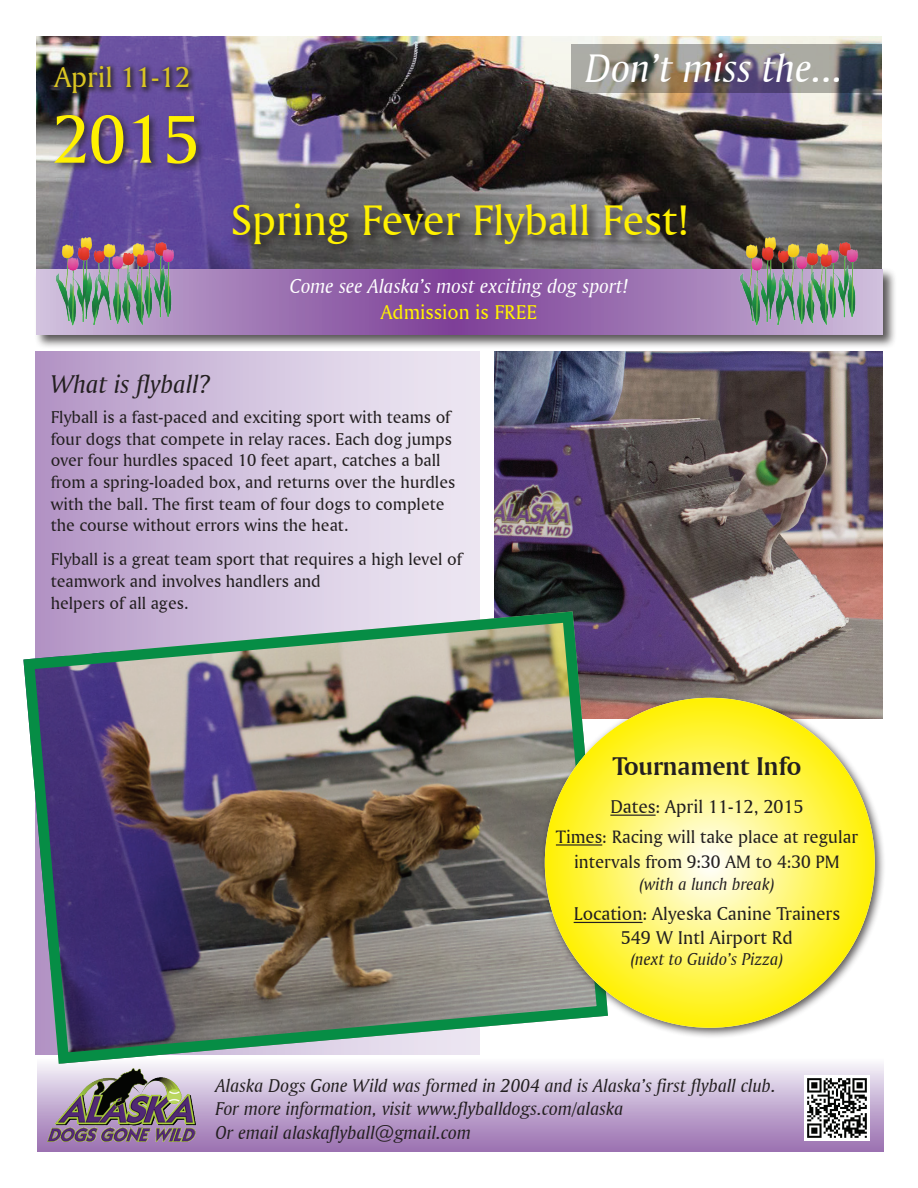
<style>
.page{position:relative;width:918px;height:1188px;background:#fff}
.page>*{position:absolute;margin:0;border:0;box-sizing:border-box;transform-origin:0 0}
.t1{font:72px "Amerigo BT Roman A";color:#fff101}
.t2{font:45px "Amerigo BT Roman A";color:#fff101}
.t3{font:42px "Amerigo BT Italic A";color:#fff}
.t4{font:30px "Amerigo BT Roman A";color:#d9c523}
.t5{font:27px "Amerigo BT Italic A";color:#231f20}
.t6{font:27px "Amerigo BT Bold A";color:#231f20}
.t7{font:21px "Amerigo BT Italic A";color:#fff}
.t8{font:21px "Amerigo BT Roman A";color:#fff101}
.t9{font:19.5px/23.4px "Amerigo BT Italic A";color:#231f20}
.t10{font:19.5px/23.4px "Amerigo BT Roman A";color:#231f20;text-align:center}
.t11{font:18.9px/25.2px "Amerigo BT Roman A";color:#231f20;text-align:center}
.t12{font:18px/21.6px "Amerigo BT Roman A";color:#231f20}
.t13{font:18px "Amerigo BT Italic A";color:#231f20}
</style>
<div class="page">
<img style="left:36px;top:36px;width:846px;height:231px">
<div style="left:51px;top:111px;width:155px;height:62px;background:#231f20;opacity:.75"></div>
<svg style="left:229px;top:201px;width:469px;height:56px;background:#5d5b5d"></svg>
<div style="left:34px;top:267px;width:863px;height:82px;background:#231f20;opacity:.75"></div>
<svg style="left:36px;top:270px;width:847px;height:65px;background:#9b70b1"></svg>
<div style="left:37px;top:1058px;width:847px;height:94px;background:linear-gradient(to bottom,#f7f7fb,#986daf)"></div>
<img style="left:48px;top:1069px;width:149px;height:72px">
<div style="left:36px;top:351px;width:444px;height:703px;background:linear-gradient(to right,#b497c6,#f1eef6)"></div>
<img style="left:572px;top:44px;width:310px;height:48px">
<img style="left:805px;top:1076px;width:65px;height:65px">
<div style="left:50px;top:61px;width:146px;height:39px;background:#231f20;opacity:.69"></div>
<img style="left:494px;top:351px;width:389px;height:342px">
<img style="left:54px;top:237px;width:124px;height:90px">
<img style="left:738px;top:237px;width:124px;height:90px">
<img style="left:23px;top:606px;width:591px;height:463px">
<div style="left:540px;top:693px;width:346px;height:346px;background:#231f20;opacity:.75"></div>
<svg style="left:545px;top:698px;width:330px;height:330px;background:#fef454"></svg>
<hr style="left:610px;top:815px;width:46px;height:1px;background:#231f20">
<hr style="left:556px;top:844px;width:46px;height:2px;background:#231f20">
<hr style="left:574px;top:922px;width:69px;height:1px;background:#231f20">
<h3 class="t4" style="left:54px;top:59px;width:137px">April 11-12</h3>
<h1 class="t1" style="left:52px;top:95px;width:149px">2015</h1>
<h3 class="t3" style="left:585px;top:43px;width:260px">Don’t miss the...</h3>
<h2 class="t2" style="left:230px;top:193px;width:460px">Spring Fever Flyball Fest!</h2>
<p class="t7" style="left:290px;top:274px;width:340px">Come see Alaska’s most exciting dog sport!</p>
<p class="t8" style="left:381px;top:299px;width:158px">Admission is FREE</p>
<h3 class="t5" style="left:51px;top:367px;width:161px">What is flyball?</h3>
<p class="t12" style="left:51px;top:406px;width:406px">Flyball is a fast-paced and exciting sport with teams of four dogs that compete in relay races. Each dog jumps over four hurdles spaced 10 feet apart, catches a ball from a spring-loaded box, and returns over the hurdles with the ball. The first team of four dogs to complete the course without errors wins the heat.</p>
<p class="t12" style="left:51px;top:548px;width:413px">Flyball is a great team sport that requires a high level of teamwork and involves handlers and<br>helpers of all ages.</p>
<h3 class="t6" style="left:612px;top:750px;width:190px">Tournament Info</h3>
<p class="t10" style="left:610px;top:795px;width:195px">Dates: April 11-12, 2015</p>
<p class="t11" style="left:556px;top:824px;width:304px">Times: Racing will take place at regular intervals from 9:30 AM to 4:30 PM</p>
<p class="t13" style="left:639px;top:873px;width:137px">(with a lunch break)</p>
<p class="t10" style="left:574px;top:902px;width:268px">Location: Alyeska Canine Trainers<br>549 W Intl Airport Rd</p>
<p class="t13" style="left:631px;top:948px;width:154px">(next to Guido’s Pizza)</p>
<p class="t9" style="left:216px;top:1073px;width:562px">Alaska Dogs Gone Wild was formed in 2004 and is Alaska’s first flyball club.<br>For more information, visit www.flyballdogs.com/alaska<br>Or email alaskaflyball@gmail.com</p>
</div>
